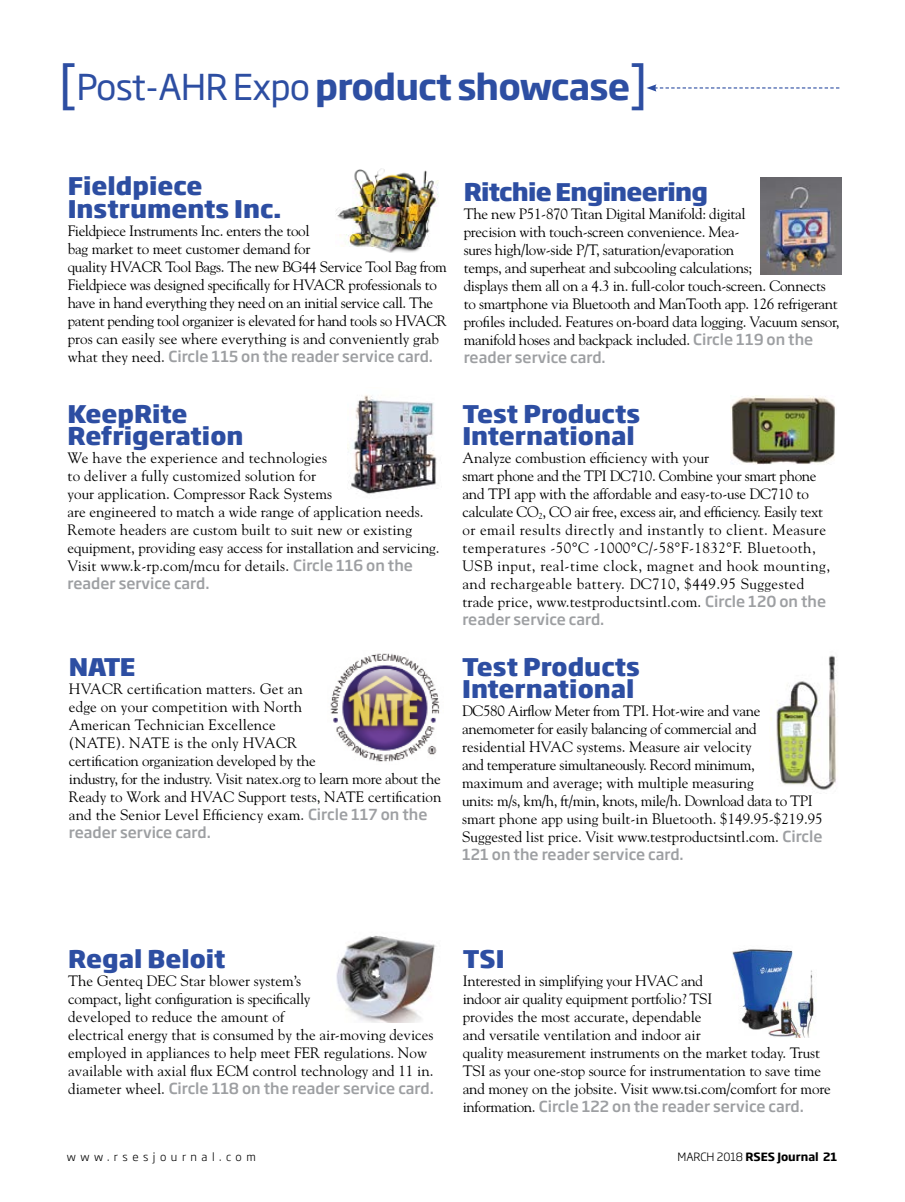
<style>
.page{position:relative;width:905px;height:1202px;background:#fff}
.page>*{position:absolute;margin:0;border:0;box-sizing:border-box;transform-origin:0 0}
.t1{font:700 35.25px "Soho Gothic Pro";letter-spacing:-.025em;color:#2d4ea2}
.t2{font:800 24px/22.5px "Soho Gothic Pro";color:#2d4ea2}
.t3{font:800 24px "Soho Gothic Pro";letter-spacing:-.03em;color:#2d4ea2}
.t4{font:15px/18px "Goudy";letter-spacing:-.01em;color:#000}
.t5{font:15px/18px "Goudy";letter-spacing:.01em;color:#000}
.t6{font:500 15px "Soho Gothic Pro";color:#9d9fa2}
.t7{font:700 11.25px "Soho Gothic Std";color:#000}
.t8{font:300 11.25px "Soho Gothic Std";letter-spacing:.4em;color:#000}
.s1{font-weight:400;font-size:49.5px}
.s2{font-weight:400}
.s3{font-family:"Goudy";font-weight:400;color:#000}
.s4{font-family:"Soho Gothic Pro";font-weight:500;color:#9d9fa2}
.s5{font-weight:300}
</style>
<div class="page">
<img style="left:330px;top:653px;width:110px;height:109px">
<img style="left:336px;top:935px;width:100px;height:87px">
<svg style="left:646px;top:84px;width:193px;height:8px"></svg>
<img style="left:348px;top:395px;width:89px;height:99px">
<img style="left:730px;top:395px;width:105px;height:69px">
<img style="left:732px;top:949px;width:85px;height:89px">
<img style="left:336px;top:168px;width:103px;height:85px">
<img style="left:760px;top:177px;width:81px;height:97px">
<img style="left:770px;top:655px;width:66px;height:135px">
<h1 class="t1" style="left:58px;top:58px;width:593px"><span class="s1">[</span><span class="s2">Post-AHR Expo</span> product showcase<span class="s1">]</span></h1>
<h2 class="t2" style="left:68px;top:173px;width:215px">Fieldpiece<br>Instruments Inc.</h2>
<p class="t4" style="left:68px;top:221px;width:380px">Fieldpiece Instruments Inc. enters the tool<br>bag market to meet customer demand for<br>quality HVACR Tool Bags. The new BG44 Service Tool Bag from Fieldpiece was designed specifically for HVACR professionals to have in hand everything they need on an initial service call. The patent pending tool organizer is elevated for hand tools so HVACR pros can easily see where everything is and conveniently grab</p>
<p class="t6" style="left:68px;top:344px;width:367px"><span class="s3">what they need.</span> Circle 115 on the reader service card.</p>
<h2 class="t3" style="left:463px;top:173px;width:246px">Ritchie Engineering</h2>
<p class="t4" style="left:463px;top:204px;width:377px">The new P51-870 Titan Digital Manifold: digital<br>precision with touch-screen convenience. Mea-<br>sures high/low-side P/T, saturation/evaporation<br>temps, and superheat and subcooling calculations;<br>displays them all on a 4.3 in. full-color touch-screen. Connects to smartphone via Bluetooth and ManTooth app. 126 refrigerant profiles included. Features on-board data logging. Vacuum sensor, manifold hoses and backpack included. <span class="s4">Circle 119 on the</span></p>
<p class="t6" style="left:463px;top:346px;width:143px">reader service card.</p>
<h2 class="t2" style="left:68px;top:401px;width:177px">KeepRite<br>Refrigeration</h2>
<p class="t4" style="left:68px;top:448px;width:373px">We have the experience and technologies<br>to deliver a fully customized solution for<br>your application. Compressor Rack Systems<br>are engineered to match a wide range of application needs.<br>Remote headers are custom built to suit new or existing equipment, providing easy access for installation and servicing.<br>Visit www.k-rp.com/mcu for details. <span class="s4">Circle 116 on the</span></p>
<p class="t6" style="left:68px;top:572px;width:143px">reader service card.</p>
<h2 class="t2" style="left:69px;top:653px;width:68px">NATE</h2>
<p class="t4" style="left:69px;top:679px;width:374px">HVACR certification matters. Get an<br>edge on your competition with North<br>American Technician Excellence<br>(NATE). NATE is the only HVACR<br>certification organization developed by the<br>industry, for the industry. Visit natex.org to learn more about the Ready to Work and HVAC Support tests, NATE certification and the Senior Level Efficiency exam. <span class="s4">Circle 117 on the</span></p>
<p class="t6" style="left:69px;top:820px;width:143px">reader service card.</p>
<h2 class="t2" style="left:462px;top:401px;width:179px">Test Products<br>International</h2>
<p class="t5" style="left:462px;top:448px;width:369px">Analyze combustion efficiency with your<br>smart phone and the TPI DC710. Combine your smart phone and TPI app with the affordable and easy-to-use DC710 to calculate CO<sub>2</sub>, CO air free, excess air, and efficiency. Easily text or email results directly and instantly to client. Measure temperatures -50°C -1000°C/-58°F-1832°F. Bluetooth, USB input, real-time clock, magnet and hook mounting, and rechargeable battery. DC710, $449.95 Suggested trade price, www.testproductsintl.com. <span class="s4">Circle 120 on the</span></p>
<p class="t6" style="left:462px;top:608px;width:143px">reader service card.</p>
<h2 class="t2" style="left:462px;top:653px;width:179px">Test Products<br>International</h2>
<p class="t4" style="left:462px;top:701px;width:362px">DC580 Airflow Meter from TPI. Hot-wire and vane anemometer for easily balancing of commercial and residential HVAC systems. Measure air velocity<br>and temperature simultaneously. Record minimum,<br>maximum and average; with multiple measuring<br>units: m/s, km/h, ft/min, knots, mile/h. Download data to TPI smart phone app using built-in Bluetooth. $149.95-$219.95<br>Suggested list price. Visit www.testproductsintl.com. <span class="s4">Circle</span></p>
<p class="t6" style="left:462px;top:842px;width:223px">121 on the reader service card.</p>
<h2 class="t2" style="left:68px;top:946px;width:159px">Regal Beloit</h2>
<p class="t4" style="left:68px;top:971px;width:367px">The Genteq DEC Star blower system’s<br>compact, light configuration is specifically<br>developed to reduce the amount of<br>electrical energy that is consumed by the air-moving devices employed in appliances to help meet FER regulations. Now available with axial flux ECM control technology and 11 in.</p>
<p class="t6" style="left:68px;top:1076px;width:367px"><span class="s3">diameter wheel.</span> Circle 118 on the reader service card.</p>
<h2 class="t2" style="left:462px;top:946px;width:43px">TSI</h2>
<p class="t4" style="left:462px;top:971px;width:369px">Interested in simplifying your HVAC and<br>indoor air quality equipment portfolio? TSI<br>provides the most accurate, dependable<br>and versatile ventilation and indoor air<br>quality measurement instruments on the market today. Trust TSI as your one-stop source for instrumentation to save time and money on the jobsite. Visit www.tsi.com/comfort for more</p>
<p class="t6" style="left:462px;top:1094px;width:343px"><span class="s3">information.</span> Circle 122 on the reader service card.</p>
<p class="t8" style="left:67px;top:1150px;width:190px">www.rsesjournal.com</p>
<p class="t7" style="left:677px;top:1149px;width:161px"><span class="s5">MARCH 2018</span> RSES Journal 21</p>
</div>
